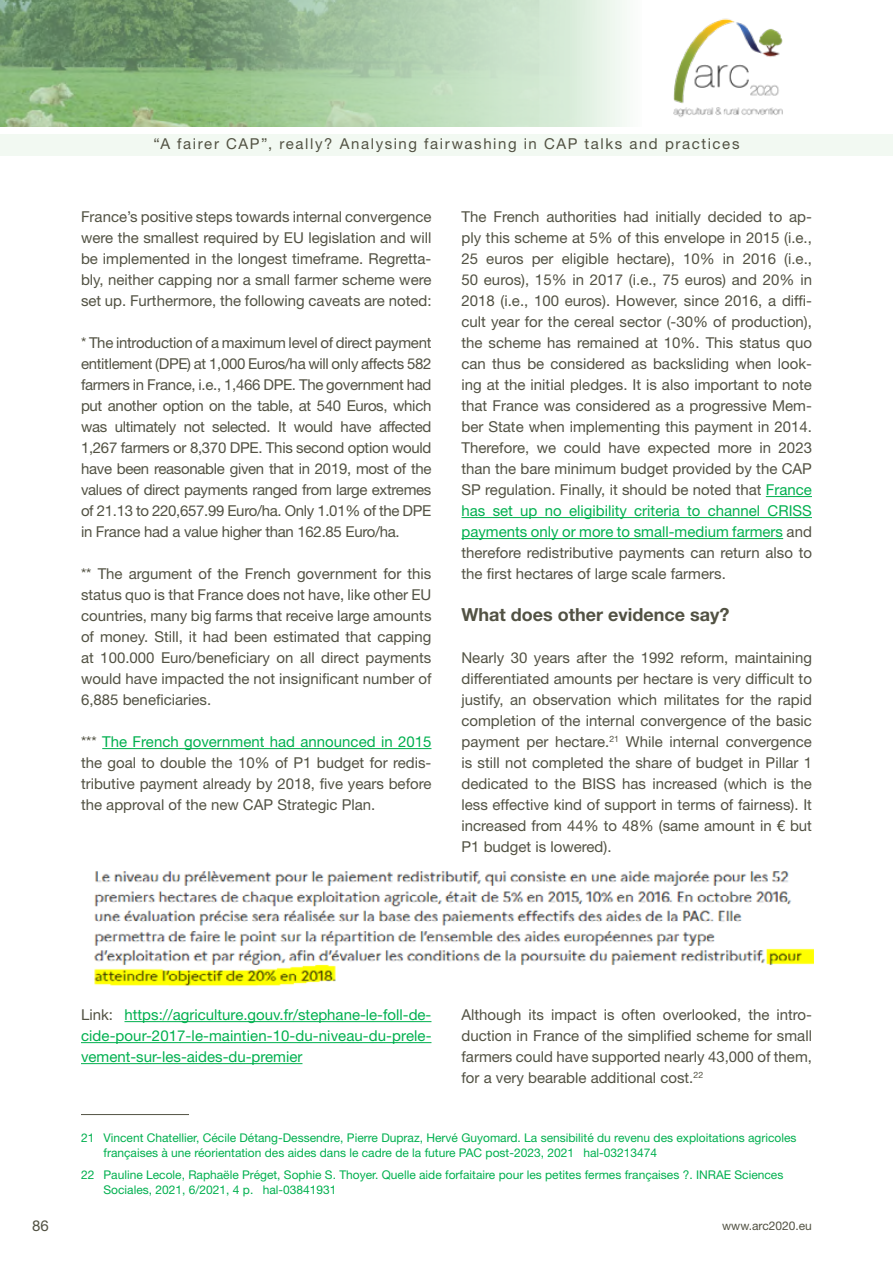
<style>
.page{position:relative;width:893px;height:1263px;background:#fff}
.page>*{position:absolute;margin:0;border:0;box-sizing:border-box;transform-origin:0 0}
.t1{font:700 18px "Helvetica Neue LT Std";color:#525243}
.t2{font:15px/21px "Helvetica Neue LT Std";color:#525243;text-align:justify}
.t3{font:15px/21px "Helvetica Neue LT Std";color:#00b04f;text-align:justify}
.t4{font:15px "Helvetica Neue LT Std";letter-spacing:.105em;color:#525243}
.t5{font:12px/15px "Helvetica Neue LT Std";color:#00b04f}
.t6{font:12px "Helvetica Neue LT Std";color:#525243}
.s1{color:#00b04f}
.s2{color:#525243}
</style>
<div class="page">
<svg style="left:0;top:0;width:625px;height:127px;background:#a2c39d"></svg>
<div style="left:0;top:134px;width:893px;height:22px;background:#f2f9f2"></div>
<img style="left:673px;top:18px;width:110px;height:100px">
<hr style="left:102px;top:748px;width:329px;height:1px;background:#00b04f">
<hr style="left:124px;top:1021px;width:307px;height:1px;background:#00b04f">
<hr style="left:81px;top:1042px;width:350px;height:1px;background:#00b04f">
<hr style="left:81px;top:1063px;width:221px;height:1px;background:#00b04f">
<img style="left:94px;top:871px;width:719px;height:115px">
<hr style="left:81px;top:1114px;width:108px;height:1px;background:#525243">
<hr style="left:766px;top:496px;width:46px;height:1px;background:#00b04f">
<hr style="left:461px;top:517px;width:351px;height:1px;background:#00b04f">
<hr style="left:461px;top:538px;width:322px;height:1px;background:#00b04f">
<p class="t4" style="left:153px;top:134px;width:588px">“A fairer CAP”, really? Analysing fairwashing in CAP talks and practices</p>
<p class="t2" style="left:81px;top:206px;width:352px">France’s positive steps towards internal convergence were the smallest required by EU legislation and will be implemented in the longest timeframe. Regretta&shy;bly, neither capping nor a small farmer scheme were set up. Furthermore, the following caveats are noted:</p>
<p class="t2" style="left:81px;top:332px;width:352px">* The introduction of a maximum level of direct payment entitlement (DPE) at 1,000 Euros/ha will only affects 582 farmers in France, i.e., 1,466 DPE. The government had put another option on the table, at 540 Euros, which was ultimately not selected. It would have affected 1,267 farmers or 8,370 DPE. This second option would have been reasonable given that in 2019, most of the values of direct payments ranged from large extremes of 21.13 to 220,657.99 Euro/ha. Only 1.01% of the DPE in France had a value higher than 162.85 Euro/ha.</p>
<p class="t2" style="left:81px;top:563px;width:352px">** The argument of the French government for this status quo is that France does not have, like other EU countries, many big farms that receive large amounts of money. Still, it had been estimated that capping at 100.000 Euro/beneficiary on all direct payments would have impacted the not insignificant number of 6,885 beneficiaries.</p>
<p class="t2" style="left:81px;top:731px;width:352px">*** <span class="s1">The French government had announced in 2015 </span>the goal to double the 10% of P1 budget for redis&shy;tributive payment already by 2018, five years before the approval of the new CAP Strategic Plan.</p>
<p class="t2" style="left:461px;top:206px;width:352px">The French authorities had initially decided to ap&shy;ply this scheme at 5% of this envelope in 2015 (i.e., 25 euros per eligible hectare), 10% in 2016 (i.e., 50 euros), 15% in 2017 (i.e., 75 euros) and 20% in 2018 (i.e., 100 euros). However, since 2016, a diffi&shy;cult year for the cereal sector (-30% of production), the scheme has remained at 10%. This status quo can thus be considered as backsliding when look&shy;ing at the initial pledges. It is also important to note that France was considered as a progressive Mem&shy;ber State when implementing this payment in 2014.<br>Therefore, we could have expected more in 2023 than the bare minimum budget provided by the CAP SP regulation. Finally, it should be noted that <span class="s1">France has set up no eligibility criteria to channel CRISS payments only or more to small-medium farmers</span> and therefore redistributive payments can return also to the first hectares of large scale farmers.</p>
<p class="t1" style="left:461px;top:603px;width:270px">What does other evidence say?</p>
<p class="t2" style="left:461px;top:647px;width:352px">Nearly 30 years after the 1992 reform, maintaining differentiated amounts per hectare is very difficult to justify, an observation which militates for the rapid completion of the internal convergence of the basic payment per hectare.<sup>21</sup> While internal convergence is still not completed the share of budget in Pillar 1 dedicated to the BISS has increased (which is the less effective kind of support in terms of fairness). It increased from 44% to 48% (same amount in € but P1 budget is lowered).</p>
<p class="t3" style="left:81px;top:1004px;width:352px"><span class="s2">Link:</span> https://agriculture.gouv.fr/stephane-le-foll-de&shy;cide-pour-2017-le-maintien-10-du-niveau-du-prele&shy;vement-sur-les-aides-du-premier</p>
<p class="t2" style="left:461px;top:1004px;width:352px">Although its impact is often overlooked, the intro&shy;duction in France of the simplified scheme for small farmers could have supported nearly 43,000 of them, for a very bearable additional cost.<sup>22</sup></p>
<p class="t5" style="left:104px;top:1129px;width:694px;text-indent:-22px">21 Vincent Chatellier, Cécile Détang-Dessendre, Pierre Dupraz, Hervé Guyomard. La sensibilité du revenu des exploitations agricoles françaises à une réorientation des aides dans le cadre de la future PAC post-2023, 2021 hal-03213474</p>
<p class="t5" style="left:104px;top:1167px;width:681px;text-indent:-22px">22 Pauline Lecole, Raphaële Préget, Sophie S. Thoyer. Quelle aide forfaitaire pour les petites fermes françaises ?. INRAE Sciences<br>Sociales, 2021, 6/2021, 4 p. hal-03841931</p>
<p class="t2" style="left:32px;top:1215px;width:18px">86</p>
<p class="t6" style="left:722px;top:1218px;width:91px">www.arc2020.eu</p>
</div>
